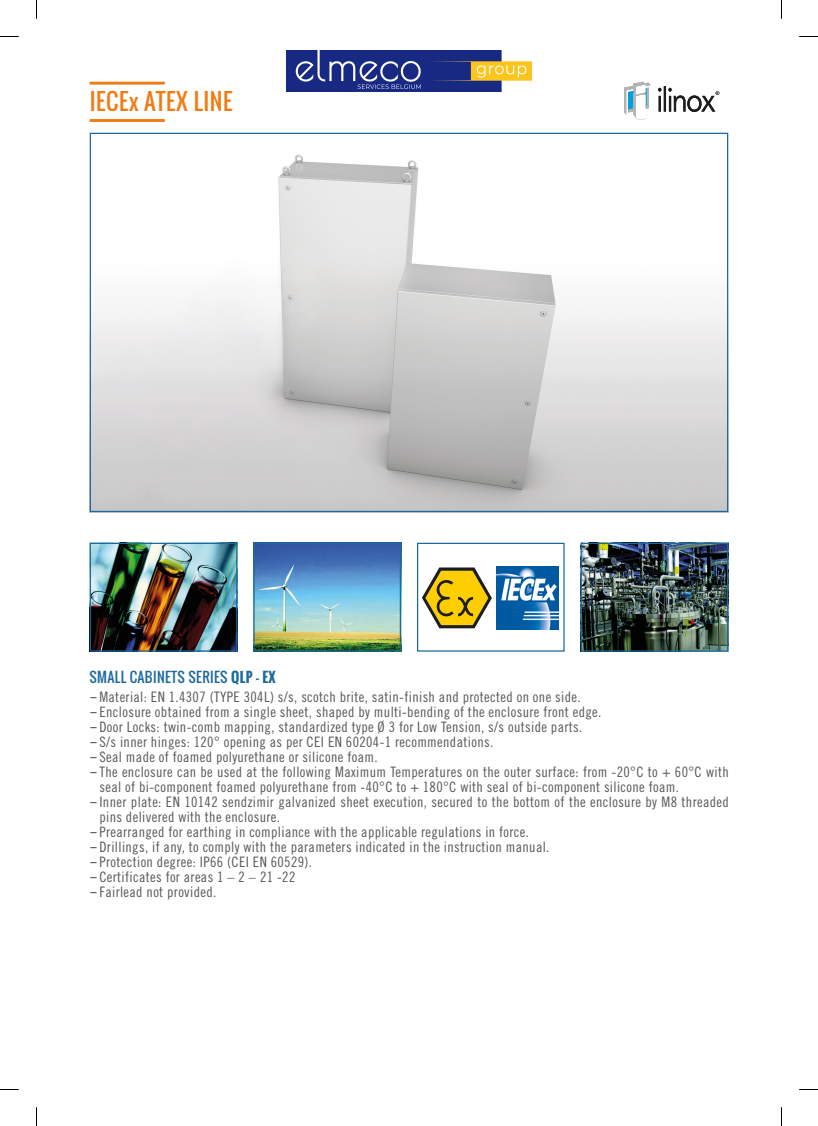
<style>
.page{position:relative;width:818px;height:1126px;background:#fff}
.page>*{position:absolute;margin:0;border:0;box-sizing:border-box;transform-origin:0 0}
.t1{font:22.5px "Oswald";letter-spacing:.025em;color:#ef7c15}
.t2{font:14.38px/15px "Trade Gothic LT Std Cn 18";letter-spacing:.025em;color:#575756}
.TITOL_O_TESTO{font:13.75px "Oswald";letter-spacing:.025em;color:#1c699b}
.s1{font-weight:700}
.s2{font-family:"Rubik"}
</style>
<div class="page">
<img style="left:92px;top:154px;width:633px;height:356px">
<img style="left:92px;top:544px;width:143px;height:105px">
<div style="left:90px;top:542px;width:147px;height:109px;border:1px solid #1c699b"></div>
<img style="left:582px;top:544px;width:143px;height:105px">
<div style="left:580px;top:542px;width:147px;height:109px;border:1px solid #1c699b"></div>
<img style="left:255px;top:544px;width:144px;height:105px">
<div style="left:253px;top:542px;width:148px;height:109px;border:1px solid #1c699b"></div>
<div style="left:416px;top:542px;width:148px;height:109px;border:1px solid #1c699b"></div>
<svg style="left:422px;top:567px;width:69px;height:61px"></svg>
<img style="left:496px;top:566px;width:62px;height:63px">
<svg style="left:658px;top:86px;width:61px;height:26px"></svg>
<svg style="left:624px;top:82px;width:26px;height:38px"></svg>
<hr style="left:90px;top:82px;width:74px;height:2px;background:#ef7c15">
<hr style="left:90px;top:119px;width:74px;height:3px;background:#ef7c15">
<svg style="left:0;top:36px;width:19px;height:1px"></svg>
<svg style="left:799px;top:36px;width:18px;height:1px"></svg>
<svg style="left:0;top:1089px;width:19px;height:1px"></svg>
<svg style="left:799px;top:1089px;width:18px;height:1px"></svg>
<svg style="left:36px;top:0;width:1px;height:19px"></svg>
<svg style="left:36px;top:1107px;width:1px;height:18px"></svg>
<img style="left:286px;top:50px;width:245px;height:41px">
<h1 class="t1" style="left:90px;top:85px;width:144px">IECEx ATEX LINE</h1>
<p class="TITOL_O_TESTO" style="left:89px;top:666px;width:188px">SMALL CABINETS SERIES <span class="s1">QLP - EX</span></p>
<p class="t2" style="left:89px;top:688px;width:492px"><span class="s2">–</span>Material: EN 1.4307 (TYPE 304L) s/s, scotch brite, satin-finish and protected on one side.</p>
<p class="t2" style="left:89px;top:703px;width:513px"><span class="s2">–</span>Enclosure obtained from a single sheet, shaped by multi-bending of the enclosure front edge.</p>
<p class="t2" style="left:89px;top:718px;width:494px"><span class="s2">–</span>Door Locks: twin-comb mapping, standardized type Ø 3 for Low Tension, s/s outside parts.</p>
<p class="t2" style="left:89px;top:733px;width:405px"><span class="s2">–</span>S/s inner hinges: 120° opening as per CEI EN 60204-1 recommendations.</p>
<p class="t2" style="left:89px;top:748px;width:289px"><span class="s2">–</span>Seal made of foamed polyurethane or silicone foam.</p>
<p class="t2" style="left:99px;top:763px;width:630px;text-indent:-10px"><span class="s2">–</span>The enclosure can be used at the following Maximum Temperatures on the outer surface: from -20°C to + 60°C with seal of bi-component foamed polyurethane from -40°C to + 180°C with seal of bi-component silicone foam.</p>
<p class="t2" style="left:99px;top:793px;width:630px;text-indent:-10px"><span class="s2">–</span>Inner plate: EN 10142 sendzimir galvanized sheet execution, secured to the bottom of the enclosure by M8 threaded pins delivered with the enclosure.</p>
<p class="t2" style="left:89px;top:823px;width:441px"><span class="s2">–</span>Prearranged for earthing in compliance with the applicable regulations in force.</p>
<p class="t2" style="left:89px;top:838px;width:461px"><span class="s2">–</span>Drillings, if any, to comply with the parameters indicated in the instruction manual.</p>
<p class="t2" style="left:89px;top:853px;width:224px"><span class="s2">–</span>Protection degree: IP66 (CEI EN 60529).</p>
<p class="t2" style="left:89px;top:868px;width:207px"><span class="s2">–</span>Certificates for areas 1 – 2 – 21 -22</p>
<p class="t2" style="left:89px;top:883px;width:128px"><span class="s2">–</span>Fairlead not provided.</p>
</div>
